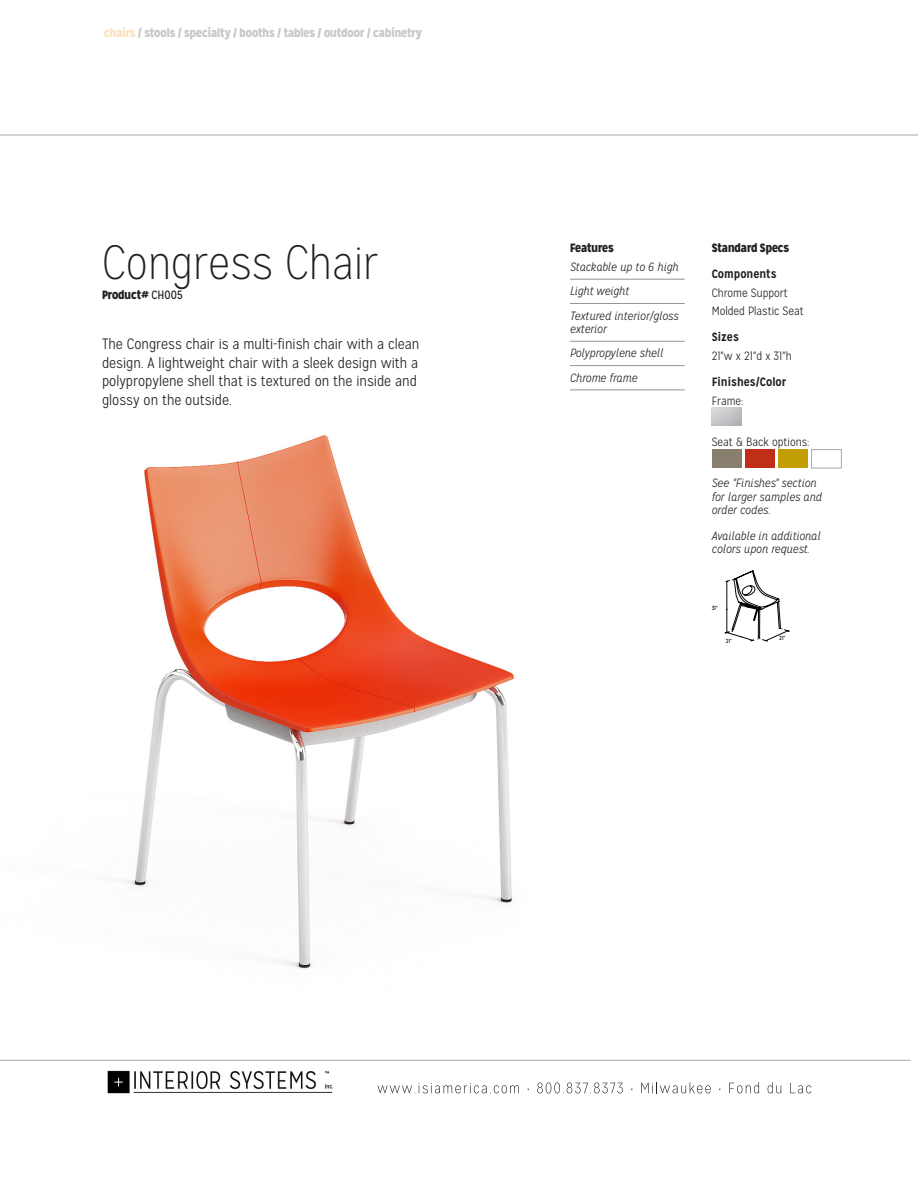
<style>
.page{position:relative;width:918px;height:1188px;background:#fff}
.page>*{position:absolute;margin:0;border:0;box-sizing:border-box;transform-origin:0 0}
._1_Title{font:100 48px "Mission Gothic";color:#231f20}
._2_body{font:300 15px/18.8px "Mission Gothic";color:#231f20}
._4_features{font:italic 300 12px/13.5px "Mission Gothic";color:#231f20}
._3_specs{font:300 12px "Mission Gothic";color:#231f20}
.t1{font:900 12px "Mission Gothic";color:#c7c8ca}
._3_specs-2{font:italic 300 12px/13.5px "Mission Gothic";color:#231f20}
._6_customizable_opti{font:italic 300 12px/13.5px "Mission Gothic";color:#231f20}
._5_sub_specs{font:700 12px "Mission Gothic";color:#231f20}
._3_specs-3{font:900 12px "Mission Gothic";color:#231f20}
._1_Title-2{font:900 12px "Mission Gothic";color:#231f20}
.t2{font:5.85px "Mission Gothic";color:#040503}
.s1{color:#fae1be}
.s2{font-weight:400}
</style>
<div class="page">
<hr style="left:0;top:135px;width:918px;height:1px;background:#a8a9ad">
<hr style="left:0;top:1060px;width:910px;height:1px;background:#a8a9ad">
<svg style="left:378px;top:1083px;width:141px;height:11px"></svg>
<svg style="left:537px;top:1083px;width:86px;height:11px"></svg>
<svg style="left:641px;top:1082px;width:70px;height:11px"></svg>
<svg style="left:729px;top:1082px;width:30px;height:11px"></svg>
<svg style="left:768px;top:1082px;width:13px;height:11px"></svg>
<svg style="left:790px;top:1083px;width:21px;height:10px"></svg>
<img style="left:107px;top:1070px;width:227px;height:24px">
<img style="left:111px;top:435px;width:403px;height:534px">
<div style="left:712px;top:450px;width:30px;height:18px;background:#887f6f"></div>
<div style="left:778px;top:450px;width:30px;height:18px;background:#c39f06"></div>
<div style="left:745px;top:450px;width:30px;height:18px;background:#c02d19"></div>
<div style="left:811px;top:449px;width:31px;height:19px;background:#fff;border:1px solid #a8a9ad"></div>
<hr style="left:570px;top:279px;width:115px;height:1px;background:#939598">
<hr style="left:570px;top:303px;width:115px;height:1px;background:#939598">
<hr style="left:570px;top:341px;width:115px;height:1px;background:#939598">
<hr style="left:570px;top:365px;width:115px;height:1px;background:#939598">
<hr style="left:570px;top:390px;width:115px;height:1px;background:#939598">
<svg style="left:724px;top:571px;width:66px;height:71px"></svg>
<p class="t1" style="left:104px;top:25px;width:319px"><span class="s1">chairs</span> / stools / specialty / booths / tables / outdoor / cabinetry</p>
<p class="_1_Title" style="left:102px;top:235px;width:278px">Congress Chair</p>
<p class="_1_Title-2" style="left:102px;top:287px;width:83px">Product# <span class="s2">CH005</span></p>
<p class="_2_body" style="left:102px;top:335px;width:319px">The Congress chair is a multi-finish chair with a clean design. A lightweight chair with a sleek design with a polypropylene shell that is textured on the inside and glossy on the outside.</p>
<p class="_3_specs-3" style="left:570px;top:240px;width:45px">Features</p>
<p class="_4_features" style="left:570px;top:260px;width:110px">Stackable up to 6 high</p>
<p class="_4_features" style="left:570px;top:284px;width:61px">Light weight</p>
<p class="_4_features" style="left:570px;top:309px;width:110px">Textured interior/gloss exterior</p>
<p class="_4_features" style="left:570px;top:347px;width:95px">Polypropylene shell</p>
<p class="_4_features" style="left:570px;top:371px;width:69px">Chrome frame</p>
<p class="_3_specs-3" style="left:712px;top:240px;width:79px">Standard Specs</p>
<p class="_5_sub_specs" style="left:712px;top:266px;width:67px">Components</p>
<p class="_3_specs" style="left:712px;top:285px;width:78px">Chrome Support</p>
<p class="_3_specs" style="left:712px;top:304px;width:94px">Molded Plastic Seat</p>
<p class="_5_sub_specs" style="left:712px;top:329px;width:29px">Sizes</p>
<p class="_3_specs" style="left:712px;top:349px;width:81px">21"w x 21"d x 31"h</p>
<p class="_5_sub_specs" style="left:712px;top:374px;width:76px">Finishes/Color</p>
<p class="_3_specs" style="left:712px;top:393px;width:33px">Frame:</p>
<p class="_3_specs" style="left:712px;top:435px;width:99px">Seat &amp; Back options:</p>
<p class="_3_specs-2" style="left:712px;top:476px;width:112px">See "Finishes" section for larger samples and order codes.</p>
<p class="_6_customizable_opti" style="left:712px;top:529px;width:111px">Available in additional colors upon request.</p>
<p class="t2" style="left:712px;top:605px;width:8px">31"</p>
<p class="t2" style="left:726px;top:637px;width:8px">21"</p>
<p class="t2" style="left:779px;top:635px;width:8px">21"</p>
</div>
